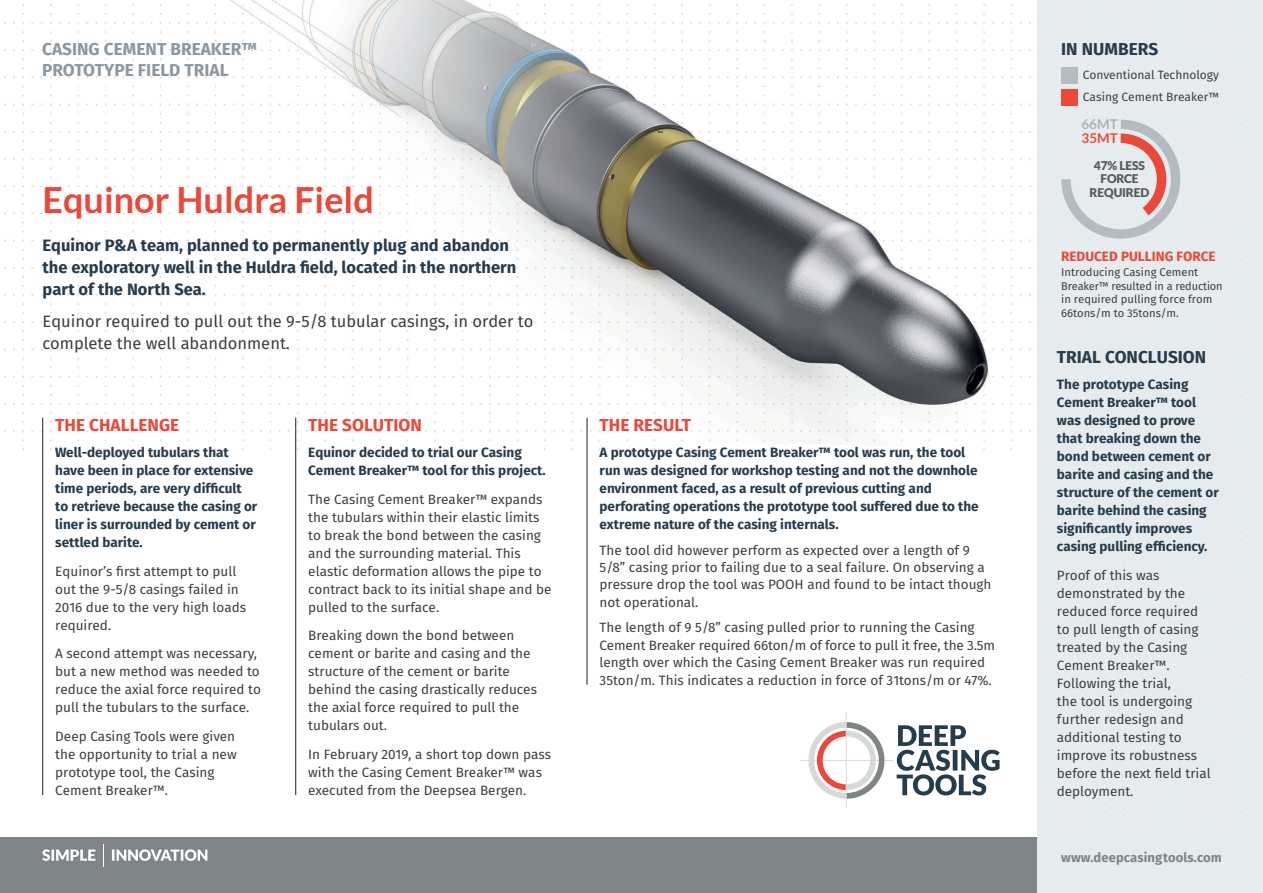
<style>
.page{position:relative;width:1263px;height:893px;background:#fff}
.page>*{position:absolute;margin:0;border:0;box-sizing:border-box;transform-origin:0 0}
.t1{font:700 36px "Lato";color:#eb4839}
.t2{font:700 17.25px/21px "Fira Sans";color:#8c97a0}
.t3{font:700 17.25px "Fira Sans";color:#eb4839}
.t4{font:700 17.25px "Fira Sans";color:#253c4d}
.t5{font:700 16.5px/21.8px "Fira Sans";color:#253c4d}
.t6{font:16.5px/21.8px "Fira Sans";color:#3e3e3f}
.t7{font:13.5px/18px "Fira Sans";color:#3e3e3f}
.t8{font:700 13.5px/18px "Fira Sans";color:#253c4d}
.t9{font:700 13.5px "Fira Sans";color:#eb4839}
.t10{font:700 13.5px "Lato";color:#aab3ba}
.t11{font:700 13.5px "Lato";color:#eb4839}
.t12{font:700 12.9px "Fira Sans";letter-spacing:.01em;color:#7f8487}
.t13{font:12px/22px "Fira Sans";color:#3e3e3f}
.t14{font:900 12px/13.5px "Lato";letter-spacing:-.01em;color:#57585a;text-align:center}
.t15{font:11.25px/13.5px "Fira Sans";color:#3e3e3f}
</style>
<div class="page">
<img style="left:4px;top:0;width:1027px;height:460px">
<div style="left:0;top:838px;width:1263px;height:55px;background:#7f8487"></div>
<div style="left:1037px;top:0;width:226px;height:893px;background:#e6ecee"></div>
<svg style="left:1044px;top:6px;width:213px;height:825px"></svg>
<div style="left:1061px;top:67px;width:17px;height:17px;background:#b4bcc2"></div>
<div style="left:1061px;top:89px;width:17px;height:16px;background:#eb4839"></div>
<svg style="left:799px;top:712px;width:201px;height:97px"></svg>
<hr style="left:42px;top:418px;width:1px;height:377px;background:#231f20">
<hr style="left:295px;top:418px;width:1px;height:377px;background:#231f20">
<hr style="left:587px;top:418px;width:1px;height:267px;background:#231f20">
<svg style="left:42px;top:844px;width:165px;height:22px"></svg>
<svg style="left:1061px;top:120px;width:119px;height:119px"></svg>
<p class="t2" style="left:42px;top:39px;width:217px">CASING CEMENT BREAKER™<br>PROTOTYPE FIELD TRIAL</p>
<h1 class="t1" style="left:43px;top:179px;width:333px">Equinor Huldra Field</h1>
<p class="t5" style="left:43px;top:234px;width:475px">Equinor P&amp;A team, planned to permanently plug and abandon the exploratory well in the Huldra field, located in the northern part of the North Sea.</p>
<p class="t6" style="left:43px;top:310px;width:492px">Equinor required to pull out the 9-5/8 tubular casings, in order to complete the well abandonment.</p>
<p class="t3" style="left:55px;top:412px;width:125px">THE CHALLENGE</p>
<p class="t8" style="left:55px;top:443px;width:204px">Well-deployed tubulars that have been in place for extensive time periods, are very difficult to retrieve because the casing or liner is surrounded by cement or settled barite.</p>
<p class="t7" style="left:55px;top:562px;width:192px">Equinor’s first attempt to pull out the 9-5/8 casings failed in<br>2016 due to the very high loads required.</p>
<p class="t7" style="left:55px;top:645px;width:207px">A second attempt was necessary, but a new method was needed to reduce the axial force required to pull the tubulars to the surface.</p>
<p class="t7" style="left:55px;top:727px;width:183px">Deep Casing Tools were given the opportunity to trial a new prototype tool, the Casing<br>Cement Breaker™.</p>
<p class="t3" style="left:308px;top:412px;width:115px">THE SOLUTION</p>
<p class="t8" style="left:308px;top:443px;width:239px">Equinor decided to trial our Casing<br>Cement Breaker™ tool for this project.</p>
<p class="t7" style="left:308px;top:490px;width:245px">The Casing Cement Breaker™ expands the tubulars within their elastic limits to break the bond between the casing and the surrounding material. This elastic deformation allows the pipe to contract back to its initial shape and be pulled to the surface.</p>
<p class="t7" style="left:308px;top:627px;width:230px">Breaking down the bond between cement or barite and casing and the structure of the cement or barite behind the casing drastically reduces the axial force required to pull the tubulars out.</p>
<p class="t7" style="left:308px;top:745px;width:244px">In February 2019, a short top down pass with the Casing Cement Breaker™ was executed from the Deepsea Bergen.</p>
<p class="t3" style="left:600px;top:412px;width:93px">THE RESULT</p>
<p class="t8" style="left:600px;top:443px;width:381px">A prototype Casing Cement Breaker™ tool was run, the tool run was designed for workshop testing and not the downhole environment faced, as a result of previous cutting and perforating operations the prototype tool suffered due to the extreme nature of the casing internals.</p>
<p class="t7" style="left:600px;top:541px;width:393px;line-height:17.2px">The tool did however perform as expected over a length of 9<br>5/8” casing prior to failing due to a seal failure. On observing a pressure drop the tool was POOH and found to be intact though not operational.</p>
<p class="t7" style="left:600px;top:619px;width:397px;line-height:17.5px">The length of 9 5/8” casing pulled prior to running the Casing Cement Breaker required 66ton/m of force to pull it free, the 3.5m length over which the Casing Cement Breaker was run required 35ton/m. This indicates a reduction in force of 31tons/m or 47%.</p>
<p class="t4" style="left:1061px;top:37px;width:99px">IN NUMBERS</p>
<p class="t13" style="left:1083px;top:64px;width:138px">Conventional Technology<br>Casing Cement Breaker™</p>
<p class="t10" style="left:1081px;top:117px;width:38px">66MT</p>
<p class="t11" style="left:1082px;top:131px;width:38px">35MT</p>
<p class="t14" style="left:1090px;top:158px;width:61px">47% LESS<br>FORCE<br>REQUIRED</p>
<p class="t9" style="left:1061px;top:246px;width:156px">REDUCED PULLING FORCE</p>
<p class="t15" style="left:1061px;top:265px;width:163px">Introducing Casing Cement<br>Breaker™ resulted in a reduction in required pulling force from<br>66tons/m to 35tons/m.</p>
<p class="t4" style="left:1057px;top:344px;width:151px">TRIAL CONCLUSION</p>
<p class="t8" style="left:1057px;top:375px;width:163px">The prototype Casing<br>Cement Breaker™ tool was designed to prove that breaking down the bond between cement or barite and casing and the structure of the cement or barite behind the casing significantly improves casing pulling efficiency.</p>
<p class="t7" style="left:1057px;top:566px;width:155px">Proof of this was demonstrated by the reduced force required to pull length of casing treated by the Casing<br>Cement Breaker™.<br>Following the trial,<br>the tool is undergoing further redesign and additional testing to improve its robustness before the next field trial deployment.</p>
<p class="t12" style="left:1061px;top:848px;width:162px">www.deepcasingtools.com</p>
</div>
